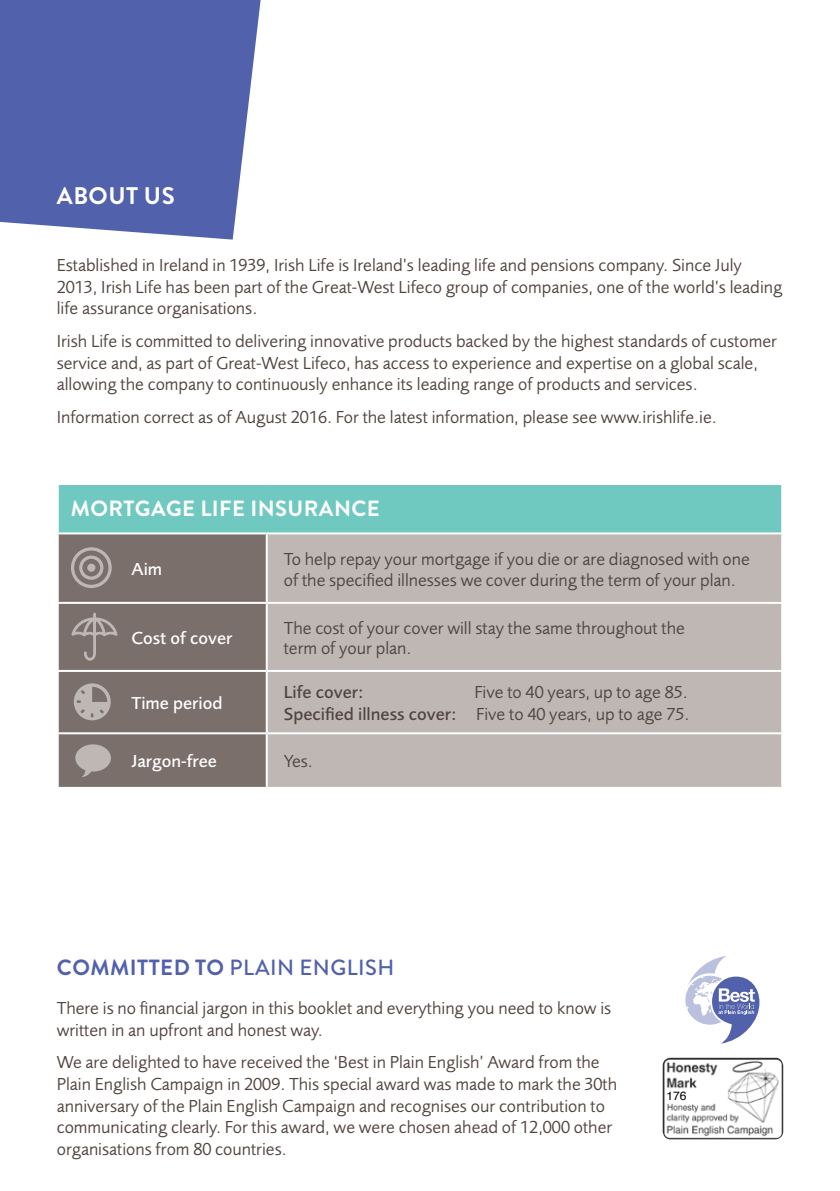
<style>
.page{position:relative;width:840px;height:1191px;background:#fff}
.page>*{position:absolute;margin:0;border:0;box-sizing:border-box;transform-origin:0 0}
.t1{font:700 24px "Brandon Grotesque";letter-spacing:.02em;color:#fff}
.t2{font:500 22px "Brandon Grotesque";letter-spacing:.02em;color:#5261ac}
.t3{font:700 22px "Brandon Grotesque";letter-spacing:.02em;color:#fff}
.t4{font:18px/21.6px "Foundry Sans";color:#51443f}
.t5{font:500 18px "Foundry Sans";color:#fff}
.t6{font:500 18px "Foundry Sans";color:#51443f}
.t7{font:12px "Helvetica";color:#000}
.s1{font-weight:500}
.s2{font-weight:700}
</style>
<div class="page">
<svg style="left:685px;top:956px;width:75px;height:88px"></svg>
<svg style="left:0;top:0;width:260px;height:240px;background:#5f6db2"></svg>
<img style="left:662px;top:1057px;width:120px;height:82px">
<div style="left:58px;top:484px;width:723px;height:49px;background:#70c9c0"></div>
<div style="left:59px;top:534px;width:206px;height:253px;background:#7b6f6b"></div>
<div style="left:267px;top:534px;width:513px;height:253px;background:#beb7b4"></div>
<hr style="left:57px;top:483px;width:209px;height:2px;background:#fff">
<hr style="left:57px;top:485px;width:2px;height:47px;background:#fff">
<hr style="left:266px;top:483px;width:516px;height:2px;background:#fff">
<hr style="left:780px;top:485px;width:2px;height:47px;background:#fff">
<hr style="left:57px;top:532px;width:209px;height:2px;background:#fff">
<hr style="left:266px;top:532px;width:516px;height:2px;background:#fff">
<hr style="left:57px;top:602px;width:209px;height:2px;background:#fff">
<hr style="left:266px;top:602px;width:516px;height:2px;background:#fff">
<hr style="left:57px;top:670px;width:209px;height:2px;background:#fff">
<hr style="left:266px;top:670px;width:516px;height:2px;background:#fff">
<hr style="left:57px;top:732px;width:209px;height:2px;background:#fff">
<hr style="left:266px;top:732px;width:516px;height:2px;background:#fff">
<svg style="left:71px;top:547px;width:41px;height:41px;background:#938985"></svg>
<div style="left:87px;top:563px;width:8px;height:9px;background:#beb7b4;border-radius:50%"></div>
<svg style="left:74px;top:683px;width:37px;height:37px"></svg>
<svg style="left:75px;top:744px;width:36px;height:33px"></svg>
<svg style="left:71px;top:612px;width:46px;height:48px;background:#8a7f7b"></svg>
<div style="left:667px;top:1091px;width:36px;height:11px;background:#fff"></div>
<h1 class="t1" style="left:57px;top:179px;width:119px">ABOUT US</h1>
<p class="t4" style="left:57px;top:255px;width:726px">Established in Ireland in 1939, Irish Life is Ireland’s leading life and pensions company. Since July<br>2013, Irish Life has been part of the Great-West Lifeco group of companies, one of the world’s leading life assurance organisations.</p>
<p class="t4" style="left:57px;top:331px;width:721px">Irish Life is committed to delivering innovative products backed by the highest standards of customer service and, as part of Great-West Lifeco, has access to experience and expertise on a global scale, allowing the company to continuously enhance its leading range of products and services.</p>
<p class="t4" style="left:57px;top:407px;width:661px">Information correct as of August 2016. For the latest information, please see www.irishlife.ie.</p>
<p class="t3" style="left:71px;top:493px;width:310px">MORTGAGE LIFE INSURANCE</p>
<p class="t5" style="left:131px;top:559px;width:32px">Aim</p>
<p class="t4" style="left:283px;top:548px;width:467px;line-height:21px">To help repay your mortgage if you die or are diagnosed with one of the specified illnesses we cover during the term of your plan.</p>
<p class="t5" style="left:131px;top:627px;width:102px">Cost of cover</p>
<p class="t4" style="left:283px;top:618px;width:402px;line-height:20px">The cost of your cover will stay the same throughout the term of your plan.</p>
<p class="t5" style="left:131px;top:693px;width:92px">Time period</p>
<p class="t6" style="left:283px;top:682px;width:81px">Life cover:</p>
<p class="t4" style="left:283px;top:681px;width:407px;text-align:right">Five to 40 years, up to age 85.<br><span class="s1">Specified illness cover:</span> Five to 40 years, up to age 75.</p>
<p class="t5" style="left:131px;top:751px;width:87px">Jargon-free</p>
<p class="t4" style="left:283px;top:751px;width:31px">Yes.</p>
<p class="t2" style="left:57px;top:952px;width:339px"><span class="s2">COMMITTED TO</span> PLAIN ENGLISH</p>
<p class="t4" style="left:57px;top:997px;width:556px">There is no financial jargon in this booklet and everything you need to know is written in an upfront and honest way.</p>
<p class="t4" style="left:57px;top:1052px;width:561px">We are delighted to have received the ‘Best in Plain English’ Award from the Plain English Campaign in 2009. This special award was made to mark the 30th anniversary of the Plain English Campaign and recognises our contribution to communicating clearly. For this award, we were chosen ahead of 12,000 other organisations from 80 countries.</p>
<p class="t7" style="left:666px;top:1087px;width:22px">176</p>
</div>
